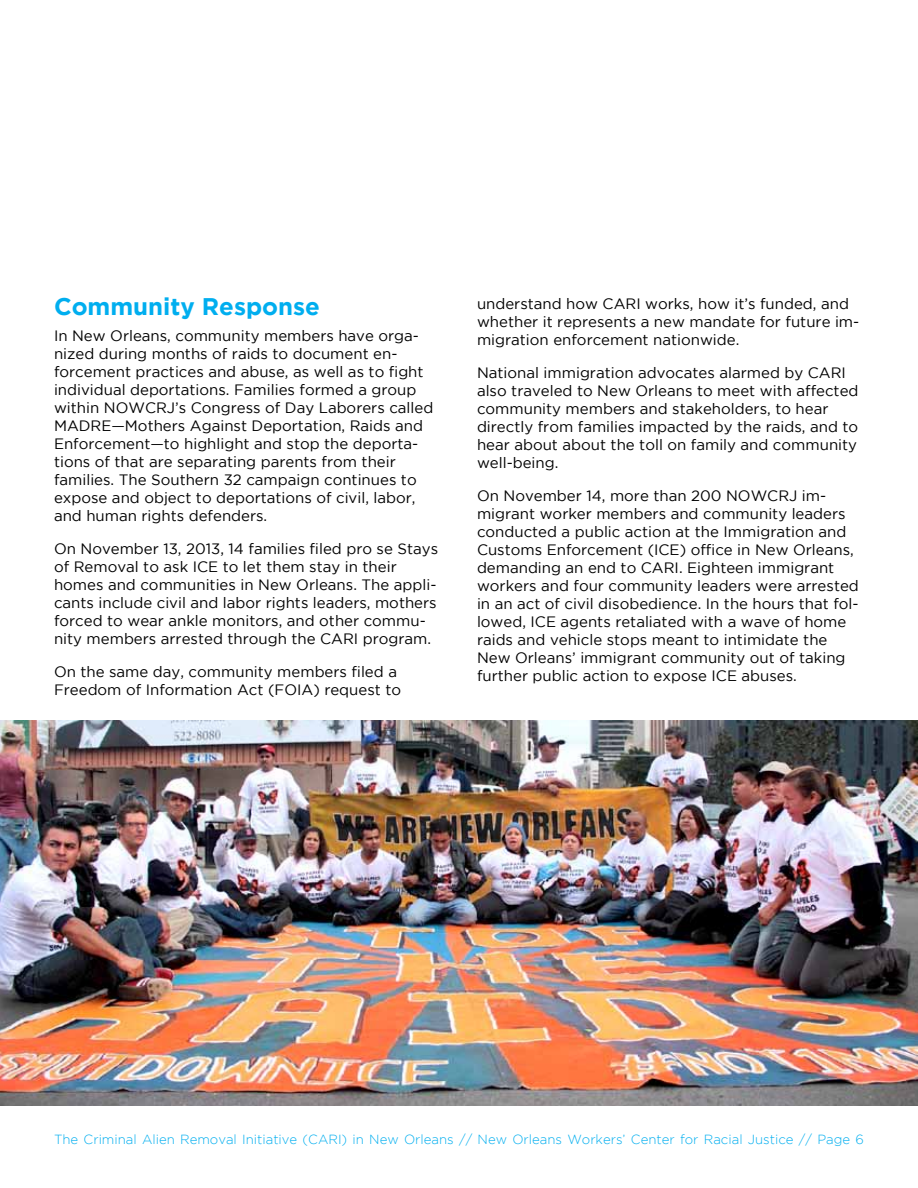
<style>
.page{position:relative;width:918px;height:1188px;background:#fff}
.page>*{position:absolute;margin:0;border:0;box-sizing:border-box;transform-origin:0 0}
.t1{font:700 24px "Gotham";color:#00aeef}
.t2{font:15px/18px "Gotham";color:#000}
.t3{font:300 13.2px "Gotham";color:#00aeef}
</style>
<div class="page">
<img style="left:0;top:720px;width:918px;height:385px">
<h1 class="t1" style="left:54px;top:293px;width:267px">Community Response</h1>
<p class="t2" style="left:54px;top:326px;width:381px">In New Orleans, community members have orga&shy;nized during months of raids to document en&shy;forcement practices and abuse, as well as to fight individual deportations. Families formed a group within NOWCRJ’s Congress of Day Laborers called MADRE—Mothers Against Deportation, Raids and Enforcement—to highlight and stop the deporta&shy;tions of that are separating parents from their families. The Southern 32 campaign continues to expose and object to deportations of civil, labor, and human rights defenders.</p>
<p class="t2" style="left:54px;top:539px;width:386px">On November 13, 2013, 14 families filed pro se Stays of Removal to ask ICE to let them stay in their homes and communities in New Orleans. The appli&shy;cants include civil and labor rights leaders, mothers forced to wear ankle monitors, and other commu&shy;nity members arrested through the CARI program.</p>
<p class="t2" style="left:54px;top:662px;width:349px">On the same day, community members filed a<br>Freedom of Information Act (FOIA) request to</p>
<p class="t2" style="left:477px;top:294px;width:384px">understand how CARI works, how it’s funded, and whether it represents a new mandate for future im&shy;migration enforcement nationwide.</p>
<p class="t2" style="left:477px;top:363px;width:383px">National immigration advocates alarmed by CARI also traveled to New Orleans to meet with affected community members and stakeholders, to hear directly from families impacted by the raids, and to hear about about the toll on family and community well-being.</p>
<p class="t2" style="left:477px;top:486px;width:383px">On November 14, more than 200 NOWCRJ im&shy;migrant worker members and community leaders conducted a public action at the Immigration and Customs Enforcement (ICE) office in New Orleans, demanding an end to CARI. Eighteen immigrant workers and four community leaders were arrested in an act of civil disobedience. In the hours that fol&shy;lowed, ICE agents retaliated with a wave of home raids and vehicle stops meant to intimidate the New Orleans’ immigrant community out of taking further public action to expose ICE abuses.</p>
<p class="t3" style="left:54px;top:1132px;width:812px">The Criminal Alien Removal Initiative (CARI) in New Orleans // New Orleans Workers’ Center for Racial Justice // Page 6</p>
</div>
